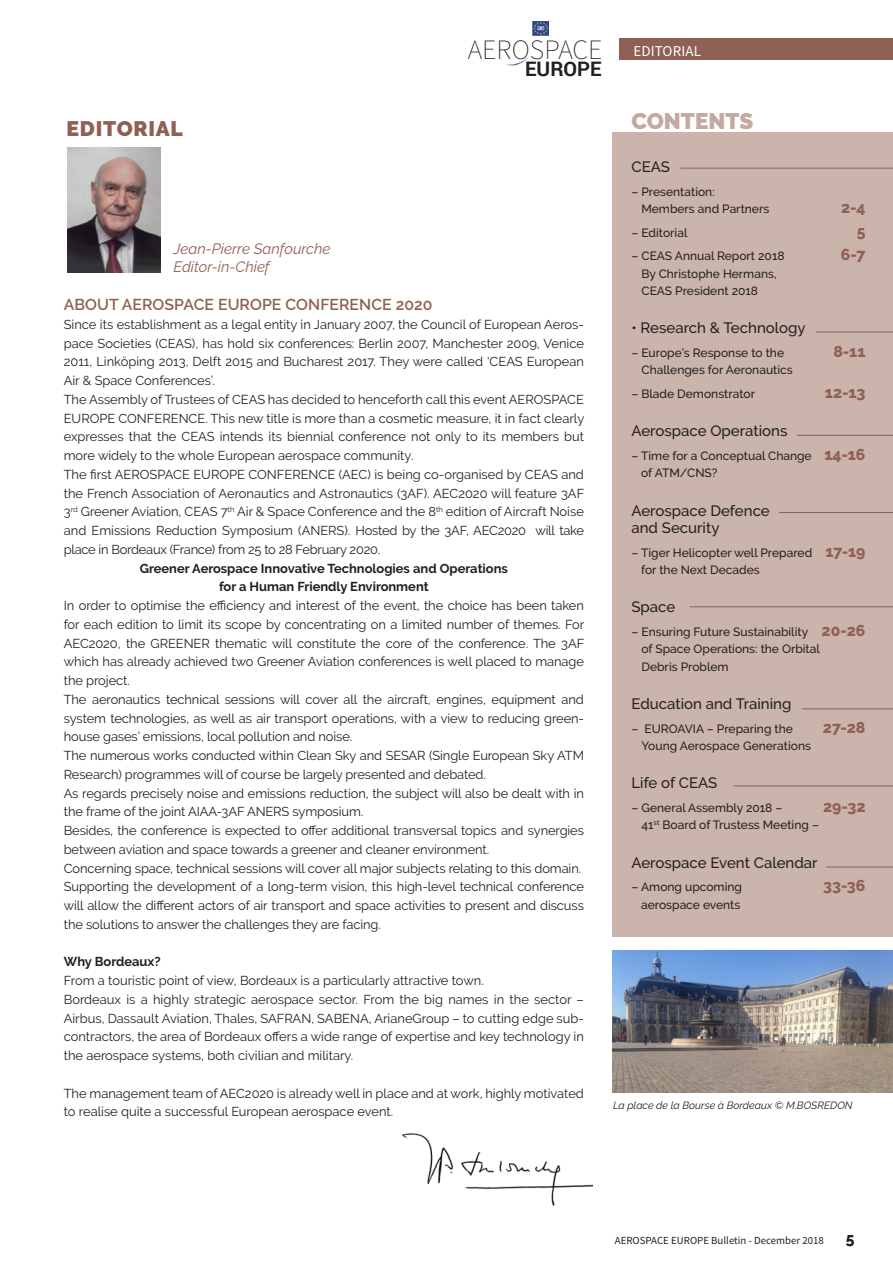
<style>
.page{position:relative;width:893px;height:1263px;background:#fff}
.page>*{position:absolute;margin:0;border:0;box-sizing:border-box;transform-origin:0 0}
.t1{font:200 27.9px "Source Sans Pro";color:#231f20}
.t2{font:900 22.5px "Raleway";color:#c3a9a0}
.texte_courant{font:900 21px "Raleway";letter-spacing:.035em;color:#8f6054}
.t3{font:700 19.95px "Roboto";color:#231f20}
.texte_courant-2{font:600 15.75px "Raleway";letter-spacing:.005em;color:#8f6054}
.t4{font:800 15.75px "Raleway";color:#8f6054}
.t5{font:800 15.75px "Raleway";color:#231f20}
.t6{font:500 15px/17.2px "Raleway";color:#231f20}
.t7{font:italic 15px/18px "Raleway";color:#8f6054}
.titre_generique{font:15px "Source Sans Pro";letter-spacing:.005em;color:#fff}
.texte_courant-3{font:12.9px/18.8px "Raleway";letter-spacing:-.01em;color:#231f20;text-align:justify}
.texte_courant-4{font:700 12.9px/18.8px "Raleway";color:#231f20;text-align:center}
.t8{font:500 12px/17.2px "Raleway";color:#231f20}
.t9{font:10.8px "Source Sans Pro";color:#231f20}
.t10{font:italic 10.5px "Raleway";color:#231f20}
.s1{font-weight:800;font-size:15.75px;color:#8f6054}
</style>
<div class="page">
<img style="left:67px;top:148px;width:93px;height:124px">
<div style="left:612px;top:132px;width:281px;height:805px;background:#cbb4ac"></div>
<hr style="left:680px;top:168px;width:213px;height:1px;background:#8f6054">
<hr style="left:816px;top:332px;width:77px;height:1px;background:#8f6054">
<hr style="left:797px;top:435px;width:96px;height:1px;background:#8f6054">
<hr style="left:779px;top:512px;width:114px;height:1px;background:#8f6054">
<hr style="left:690px;top:606px;width:203px;height:1px;background:#8f6054">
<hr style="left:802px;top:708px;width:91px;height:1px;background:#8f6054">
<hr style="left:733px;top:785px;width:160px;height:1px;background:#8f6054">
<hr style="left:826px;top:867px;width:67px;height:1px;background:#8f6054">
<img style="left:402px;top:1133px;width:190px;height:73px">
<div style="left:619px;top:38px;width:274px;height:22px;background:#8f6054"></div>
<svg style="left:506px;top:56px;width:24px;height:10px"></svg>
<img style="left:533px;top:21px;width:16px;height:14px">
<img style="left:612px;top:951px;width:281px;height:141px">
<p class="texte_courant" style="left:67px;top:116px;width:118px">EDITORIAL</p>
<p class="t1" style="left:468px;top:33px;width:136px">AEROSPACE</p>
<p class="titre_generique" style="left:634px;top:42px;width:69px">EDITORIAL</p>
<p class="t3" style="left:525px;top:55px;width:78px">EUROPE</p>
<p class="t2" style="left:631px;top:108px;width:123px">CONTENTS</p>
<p class="t6" style="left:631px;top:158px;width:40px">CEAS</p>
<p class="t8" style="left:641px;top:183px;width:129px;text-indent:-10px">– Presentation:<br>Members and Partners</p>
<p class="t4" style="left:841px;top:199px;width:26px">2-4</p>
<p class="t7" style="left:174px;top:240px;width:158px">Jean-Pierre Sanfourche<br>Editor-in-Chief</p>
<p class="texte_courant-2" style="left:64px;top:295px;width:370px">ABOUT AEROSPACE EUROPE CONFERENCE 2020</p>
<p class="texte_courant-3" style="left:64px;top:315px;width:522px">Since its establishment as a legal entity in January 2007, the Council of European Aeros&shy;pace Societies (CEAS), has hold six conferences: Berlin 2007, Manchester 2009, Venice 2011, Linköping 2013, Delft 2015 and Bucharest 2017. They were called ‘CEAS European Air &amp; Space Conferences’.</p>
<p class="texte_courant-3" style="left:64px;top:390px;width:522px">The Assembly of Trustees of CEAS has decided to henceforth call this event AEROSPACE EUROPE CONFERENCE. This new title is more than a cosmetic measure, it in fact clearly expresses that the CEAS intends its biennial conference not only to its members but more widely to the whole European aerospace community.</p>
<p class="texte_courant-3" style="left:64px;top:465px;width:522px">The first AEROSPACE EUROPE CONFERENCE (AEC) is being co-organised by CEAS and the French Association of Aeronautics and Astronautics (3AF). AEC2020 will feature 3AF 3<sup>rd</sup> Greener Aviation, CEAS 7<sup>th</sup> Air &amp; Space Conference and the 8<sup>th</sup> edition of Aircraft Noise and Emissions Reduction Symposium (ANERS). Hosted by the 3AF, AEC2020 will take place in Bordeaux (France) from 25 to 28 February 2020.</p>
<p class="texte_courant-4" style="left:140px;top:559px;width:370px">Greener Aerospace Innovative Technologies and Operations for a Human Friendly Environment</p>
<p class="texte_courant-3" style="left:64px;top:596px;width:522px">In order to optimise the efficiency and interest of the event, the choice has been taken for each edition to limit its scope by concentrating on a limited number of themes. For AEC2020, the GREENER thematic will constitute the core of the conference. The 3AF which has already achieved two Greener Aviation conferences is well placed to manage the project.</p>
<p class="texte_courant-3" style="left:64px;top:690px;width:522px">The aeronautics technical sessions will cover all the aircraft, engines, equipment and system technologies, as well as air transport operations, with a view to reducing green&shy;house gases’ emissions, local pollution and noise.</p>
<p class="texte_courant-3" style="left:64px;top:746px;width:522px">The numerous works conducted within Clean Sky and SESAR (Single European Sky ATM<br>Research) programmes will of course be largely presented and debated.</p>
<p class="texte_courant-3" style="left:64px;top:784px;width:522px">As regards precisely noise and emissions reduction, the subject will also be dealt with in the frame of the joint AIAA-3AF ANERS symposium.</p>
<p class="texte_courant-3" style="left:64px;top:821px;width:522px">Besides, the conference is expected to offer additional transversal topics and synergies between aviation and space towards a greener and cleaner environment.</p>
<p class="texte_courant-3" style="left:64px;top:859px;width:519px">Concerning space, technical sessions will cover all major subjects relating to this domain.</p>
<p class="texte_courant-3" style="left:64px;top:877px;width:522px">Supporting the development of a long-term vision, this high-level technical conference will allow the different actors of air transport and space activities to present and discuss the solutions to answer the challenges they are facing.</p>
<p class="texte_courant-4" style="left:64px;top:952px;width:98px">Why Bordeaux?</p>
<p class="texte_courant-3" style="left:64px;top:971px;width:422px">From a touristic point of view, Bordeaux is a particularly attractive town.</p>
<p class="texte_courant-3" style="left:64px;top:990px;width:522px">Bordeaux is a highly strategic aerospace sector. From the big names in the sector – Airbus, Dassault Aviation, Thales, SAFRAN, SABENA, ArianeGroup – to cutting edge sub&shy;contractors, the area of Bordeaux offers a wide range of expertise and key technology in the aerospace systems, both civilian and military.</p>
<p class="texte_courant-3" style="left:64px;top:1084px;width:522px">The management team of AEC2020 is already well in place and at work, highly motivated to realise quite a successful European aerospace event.</p>
<p class="t8" style="left:631px;top:224px;width:57px">– Editorial</p>
<p class="t4" style="left:857px;top:222px;width:10px">5</p>
<p class="t8" style="left:631px;top:247px;width:155px">– CEAS Annual Report 2018</p>
<p class="t4" style="left:841px;top:246px;width:26px">6-7</p>
<p class="t8" style="left:641px;top:265px;width:137px">By Christophe Hermans,<br>CEAS President 2018</p>
<p class="t6" style="left:631px;top:319px;width:176px">• Research &amp; Technology</p>
<p class="t8" style="left:631px;top:344px;width:154px">– Europe’s Response to the</p>
<p class="t4" style="left:833px;top:342px;width:34px">8-11</p>
<p class="t8" style="left:641px;top:361px;width:153px">Challenges for Aeronautics</p>
<p class="t8" style="left:631px;top:385px;width:125px">– Blade Demonstrator</p>
<p class="t4" style="left:825px;top:383px;width:42px">12-13</p>
<p class="t6" style="left:631px;top:422px;width:158px">Aerospace Operations</p>
<p class="t8" style="left:641px;top:447px;width:226px;text-indent:-10px">– Time for a Conceptual Change <span class="s1">14-16 </span>of ATM/CNS?</p>
<p class="t6" style="left:631px;top:502px;width:140px">Aerospace Defence and Security</p>
<p class="t8" style="left:641px;top:544px;width:226px;text-indent:-10px">– Tiger Helicopter well Prepared <span class="s1">17-19 </span>for the Next Decades</p>
<p class="t6" style="left:631px;top:598px;width:45px">Space</p>
<p class="t8" style="left:641px;top:623px;width:225px;text-indent:-10px">– Ensuring Future Sustainability <span class="s1">20-26 </span>of Space Operations: the Orbital<br>Debris Problem</p>
<p class="t6" style="left:631px;top:695px;width:161px">Education and Training</p>
<p class="t8" style="left:631px;top:720px;width:163px">– EUROAVIA – Preparing the</p>
<p class="t4" style="left:823px;top:718px;width:44px">27-28</p>
<p class="t8" style="left:641px;top:737px;width:171px">Young Aerospace Generations</p>
<p class="t6" style="left:631px;top:774px;width:87px">Life of CEAS</p>
<p class="t8" style="left:631px;top:799px;width:152px">– General Assembly 2018 –</p>
<p class="t4" style="left:823px;top:798px;width:44px">29-32</p>
<p class="t8" style="left:641px;top:816px;width:179px">41<sup>st</sup> Board of Trustess Meeting –</p>
<p class="t6" style="left:631px;top:854px;width:188px">Aerospace Event Calendar</p>
<p class="t8" style="left:631px;top:879px;width:112px">– Among upcoming</p>
<p class="t4" style="left:823px;top:877px;width:44px">33-36</p>
<p class="t8" style="left:641px;top:896px;width:101px">aerospace events</p>
<p class="t10" style="left:613px;top:1099px;width:241px">La place de la Bourse à Bordeaux © M.BOSREDON</p>
<p class="t9" style="left:615px;top:1233px;width:211px">AEROSPACE EUROPE Bulletin - December 2018</p>
<p class="t5" style="left:846px;top:1229px;width:10px">5</p>
</div>
